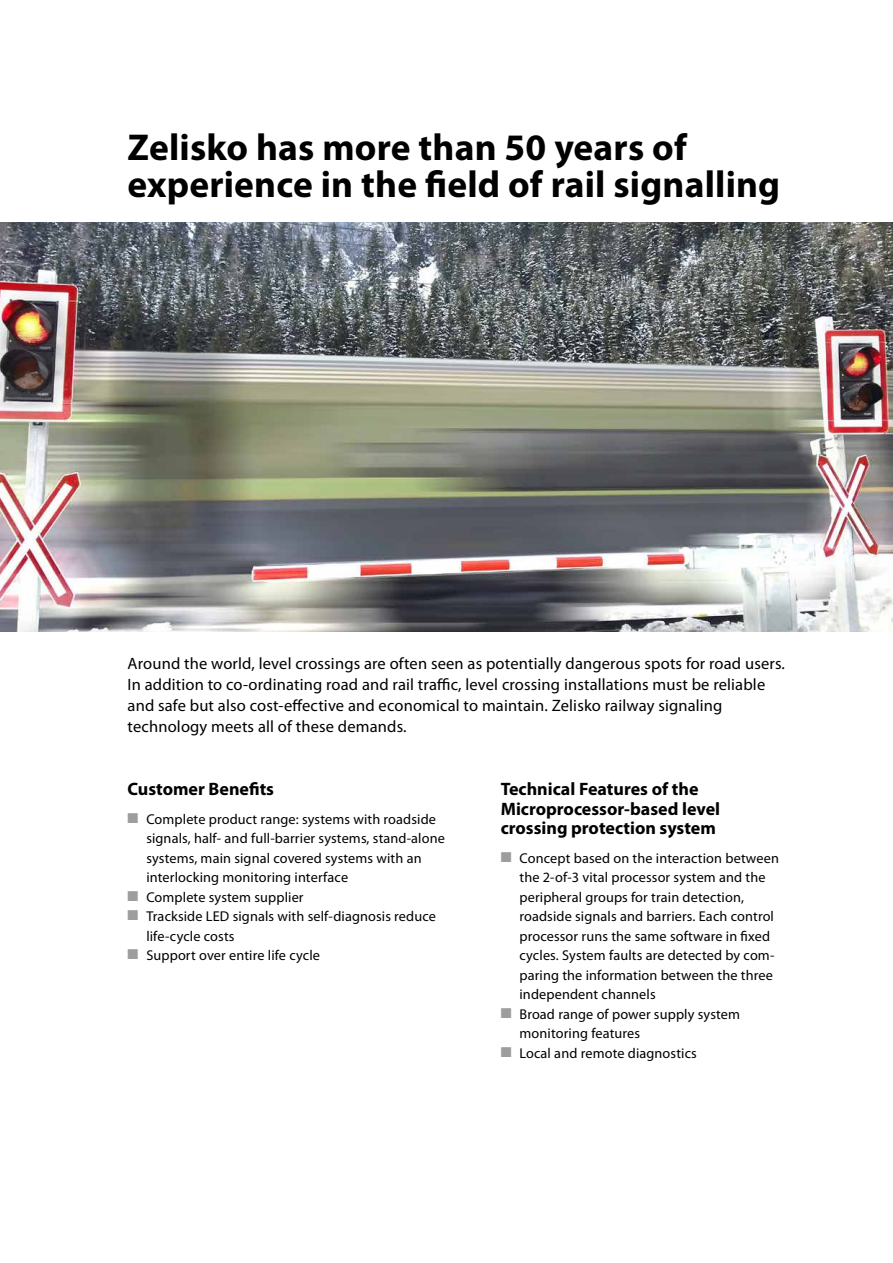
<style>
.page{position:relative;width:893px;height:1263px;background:#fff}
.page>*{position:absolute;margin:0;border:0;box-sizing:border-box;transform-origin:0 0}
.t1{font:700 37.5px/37.5px "Myriad Pro";letter-spacing:.005em;color:#000}
.t2{font:700 18px/19.5px "Myriad Pro";color:#000}
.t3{font:16.5px/21px "Myriad Pro";letter-spacing:.01em;color:#000}
.t4{font:14.25px/19.5px "Myriad Pro";letter-spacing:.01em;color:#000}
.s1{color:#9d9d9c}
</style>
<div class="page">
<img style="left:0;top:223px;width:893px;height:408px">
<h1 class="t1" style="left:128px;top:129px;width:654px">Zelisko has more than 50 years of experience in the field of rail signalling</h1>
<p class="t3" style="left:128px;top:654px;width:659px">Around the world, level crossings are often seen as potentially dangerous spots for road users.<br>In addition to co-ordinating road and rail traffic, level crossing installations must be reliable and safe but also cost-effective and economical to maintain. Zelisko railway signaling technology meets all of these demands.</p>
<p class="t2" style="left:128px;top:779px;width:148px">Customer Benefits</p>
<p class="t4" style="left:146px;top:809px;width:300px;text-indent:-19px"><span class="s1">■</span> Complete product range: systems with roadside signals, half- and full-barrier systems, stand-alone systems, main signal covered systems with an interlocking monitoring interface</p>
<p class="t4" style="left:128px;top:887px;width:178px"><span class="s1">■</span> Complete system supplier</p>
<p class="t4" style="left:146px;top:907px;width:291px;text-indent:-19px"><span class="s1">■</span> Trackside LED signals with self-diagnosis reduce life-cycle costs</p>
<p class="t4" style="left:128px;top:946px;width:194px"><span class="s1">■</span> Support over entire life cycle</p>
<p class="t2" style="left:501px;top:779px;width:221px">Technical Features of the<br>Microprocessor-based level crossing protection system</p>
<p class="t4" style="left:519px;top:848px;width:261px;text-indent:-19px"><span class="s1">■</span> Concept based on the interaction between the 2-of-3 vital processor system and the peripheral groups for train detection, roadside signals and barriers. Each control processor runs the same software in fixed cycles. System faults are detected by com&shy;paring the information between the three independent channels</p>
<p class="t4" style="left:519px;top:1004px;width:222px;text-indent:-19px"><span class="s1">■</span> Broad range of power supply system monitoring features</p>
<p class="t4" style="left:501px;top:1043px;width:198px"><span class="s1">■</span> Local and remote diagnostics</p>
</div>
